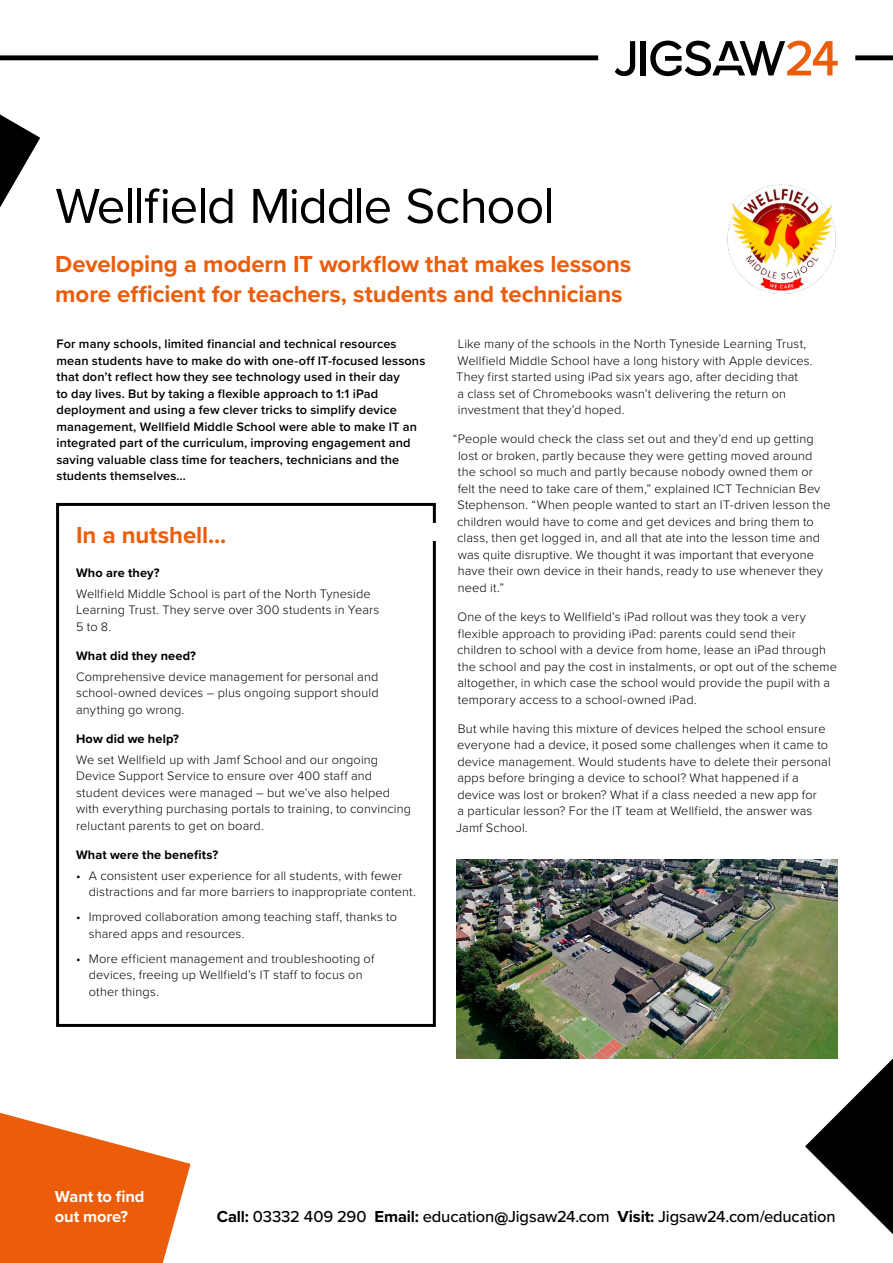
<style>
.page{position:relative;width:893px;height:1263px;background:#fff}
.page>*{position:absolute;margin:0;border:0;box-sizing:border-box;transform-origin:0 0}
.t1{font:51px "Proxima Nova";letter-spacing:-.025em;color:#000}
.t2{font:700 24px/30px "Proxima Nova";letter-spacing:-.005em;color:#eb5d0b}
.t3{font:500 16.5px "Proxima Nova";letter-spacing:-.005em;color:#000}
.t4{font:700 16.5px/19.8px "Proxima Nova";letter-spacing:-.01em;color:#fff}
.t5{font:300 12.75px/16.5px "Proxima Nova";letter-spacing:.01em;color:#000}
.t6{font:600 12.75px/16.5px "Proxima Nova";letter-spacing:.01em;color:#000}
.t7{font:700 12.75px "Proxima Nova";letter-spacing:.01em;color:#000}
.s1{font-weight:700}
.s2{font-family:"Futura"}
</style>
<div class="page">
<svg style="left:0;top:60px;width:40px;height:148px"></svg>
<img style="left:457px;top:860px;width:381px;height:199px">
<svg style="left:0;top:1112px;width:191px;height:151px;fill:#eb5d0b"></svg>
<svg style="left:56px;top:502px;width:380px;height:525px"></svg>
<svg style="left:805px;top:1058px;width:88px;height:176px"></svg>
<img style="left:727px;top:184px;width:109px;height:110px">
<svg style="left:615px;top:41px;width:20px;height:35px"></svg>
<div style="left:641px;top:41px;width:5px;height:34px;background:#000"></div>
<svg style="left:650px;top:41px;width:188px;height:35px"></svg>
<div style="left:0;top:55px;width:598px;height:5px;background:#000"></div>
<div style="left:855px;top:55px;width:38px;height:5px;background:#000"></div>
<h1 class="t1" style="left:55px;top:168px;width:501px">Wellfield Middle School</h1>
<h2 class="t2" style="left:55px;top:248px;width:578px">Developing a modern IT workflow that makes lessons more efficient for teachers, students and technicians</h2>
<p class="t6" style="left:56px;top:335px;width:370px">For many schools, limited financial and technical resources mean students have to make do with one-off IT-focused lessons that don’t reflect how they see technology used in their day<br>to day lives. But by taking a flexible approach to 1:1 iPad deployment and using a few clever tricks to simplify device management, Wellfield Middle School were able to make IT an integrated part of the curriculum, improving engagement and saving valuable class time for teachers, technicians and the students themselves…</p>
<p class="t5" style="left:456px;top:335px;width:358px">Like many of the schools in the North Tyneside Learning Trust, Wellfield Middle School have a long history with Apple devices.<br>They first started using iPad six years ago, after deciding that<br>a class set of Chromebooks wasn’t delivering the return on investment that they’d hoped.</p>
<p class="t5" style="left:457px;top:430px;width:375px;text-indent:-4px">“People would check the class set out and they’d end up getting lost or broken, partly because they were getting moved around the school so much and partly because nobody owned them or felt the need to take care of them,” explained ICT Technician Bev Stephenson. “When people wanted to start an IT-driven lesson the children would have to come and get devices and bring them to class, then get logged in, and all that ate into the lesson time and was quite disruptive. We thought it was important that everyone have their own device in their hands, ready to use whenever they need it.”</p>
<p class="t5" style="left:457px;top:608px;width:381px">One of the keys to Wellfield’s iPad rollout was they took a very flexible approach to providing iPad: parents could send their children to school with a device from home, lease an iPad through the school and pay the cost in instalments, or opt out of the scheme altogether, in which case the school would provide the pupil with a temporary access to a school-owned iPad.</p>
<p class="t5" style="left:456px;top:720px;width:376px">But while having this mixture of devices helped the school ensure everyone had a device, it posed some challenges when it came to device management. Would students have to delete their personal apps before bringing a device to school? What happened if a device was lost or broken? What if a class needed a new app for<br>a particular lesson? For the IT team at Wellfield, the answer was Jamf School.</p>
<h2 class="t2" style="left:76px;top:520px;width:152px">In a nutshell...</h2>
<p class="t7" style="left:76px;top:563px;width:85px">Who are they?</p>
<p class="t5" style="left:76px;top:584px;width:305px">Wellfield Middle School is part of the North Tyneside<br>Learning Trust. They serve over 300 students in Years<br>5 to 8.</p>
<p class="t7" style="left:76px;top:646px;width:121px">What did they need?</p>
<p class="t5" style="left:76px;top:667px;width:304px;text-align:justify">Comprehensive device management for personal and school-owned devices – plus ongoing support should anything go wrong.</p>
<p class="t7" style="left:76px;top:729px;width:104px">How did we help?</p>
<p class="t5" style="left:76px;top:750px;width:336px">We set Wellfield up with Jamf School and our ongoing Device Support Service to ensure over 400 staff and student devices were managed – but we’ve also helped with everything purchasing portals to training, to convincing reluctant parents to get on board.</p>
<p class="t7" style="left:76px;top:845px;width:144px">What were the benefits?</p>
<p class="t5" style="left:89px;top:866px;width:328px;text-indent:-13px">• A consistent user experience for all students, with fewer distractions and far more barriers to inappropriate content.</p>
<p class="t5" style="left:89px;top:908px;width:310px;text-indent:-13px">• Improved collaboration among teaching staff, thanks to shared apps and resources.</p>
<p class="t5" style="left:89px;top:949px;width:287px;text-indent:-13px">• More efficient management and troubleshooting of devices, freeing up Wellfield’s IT staff to focus on other things.</p>
<p class="t4" style="left:55px;top:1186px;width:91px">Want to find out more?</p>
<p class="t3" style="left:217px;top:1204px;width:620px"><span class="s1">Call:</span> 03332 409 290 <span class="s1">Email:</span> education<span class="s2">@</span>Jigsaw24.com <span class="s1">Visit:</span> Jigsaw24.com/education</p>
</div>
